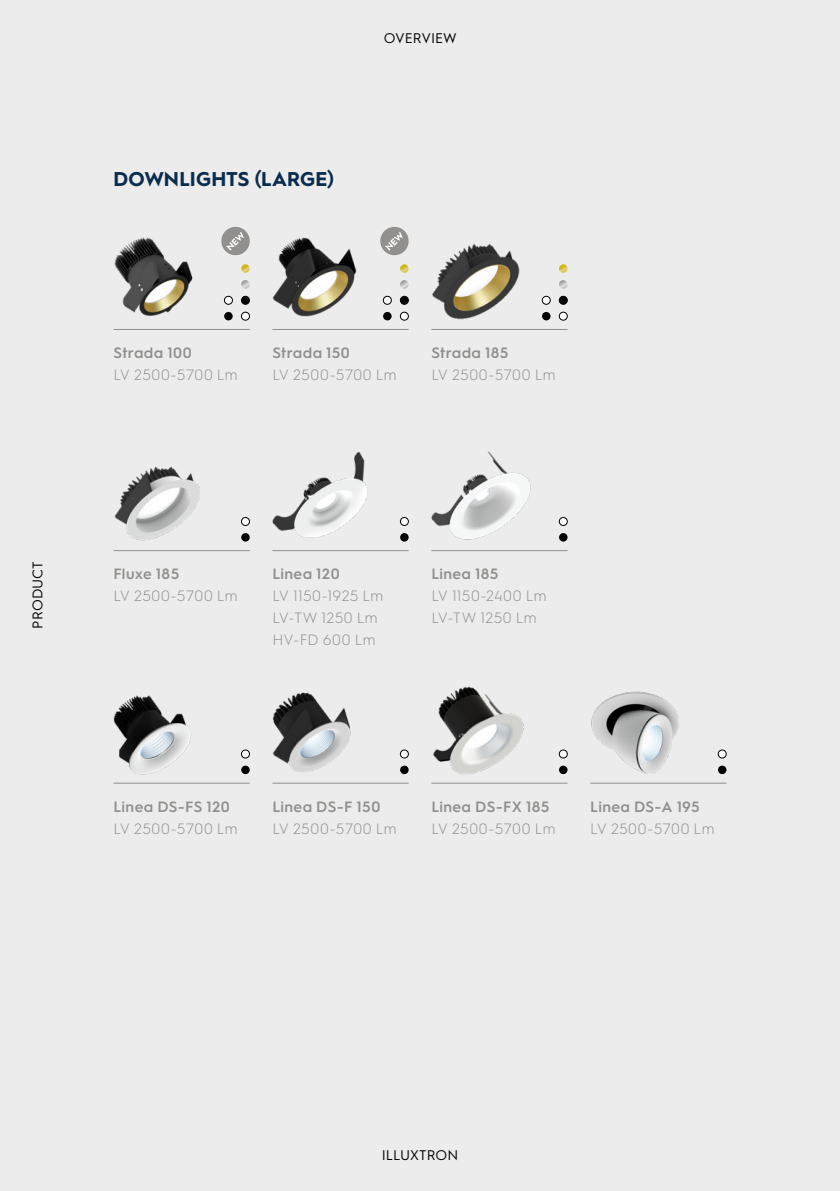
<style>
.page{position:relative;width:840px;height:1191px;background:#fff}
.page>*{position:absolute;margin:0;border:0;box-sizing:border-box;transform-origin:0 0}
.t1{font:700 20px "Hurme Geometric Sans 1";letter-spacing:.01em;color:#0b2d4d}
.t2{font:300 15px/22px "Hurme Geometric Sans 1";letter-spacing:.015em;color:#91908e}
.t3{font:600 15px "Hurme Geometric Sans 1";letter-spacing:.02em;color:#91908e}
.t4{font:14px "Hurme Geometric Sans 1";color:#000}
</style>
<div class="page">
<div style="left:0;top:0;width:839px;height:1191px;background:#ececec"></div>
<img style="left:272px;top:452px;width:96px;height:86px">
<img style="left:432px;top:244px;width:128px;height:77px">
<img style="left:431px;top:451px;width:131px;height:91px">
<img style="left:114px;top:466px;width:86px;height:75px">
<hr style="left:272px;top:550px;width:136px;height:1px;background:#91908e">
<hr style="left:431px;top:329px;width:136px;height:1px;background:#91908e">
<hr style="left:431px;top:550px;width:136px;height:1px;background:#91908e">
<hr style="left:113px;top:550px;width:136px;height:1px;background:#91908e">
<img style="left:272px;top:692px;width:79px;height:80px">
<img style="left:433px;top:686px;width:91px;height:89px">
<img style="left:591px;top:691px;width:135px;height:82px">
<hr style="left:272px;top:783px;width:136px;height:1px;background:#91908e">
<hr style="left:431px;top:783px;width:136px;height:1px;background:#91908e">
<hr style="left:590px;top:783px;width:136px;height:1px;background:#91908e">
<img style="left:114px;top:237px;width:79px;height:79px">
<hr style="left:113px;top:329px;width:136px;height:1px;background:#91908e">
<svg style="left:221px;top:226px;width:29px;height:30px"></svg>
<img style="left:272px;top:237px;width:85px;height:80px">
<hr style="left:272px;top:329px;width:136px;height:1px;background:#91908e">
<svg style="left:380px;top:226px;width:29px;height:30px"></svg>
<hr style="left:113px;top:783px;width:136px;height:1px;background:#91908e">
<img style="left:113px;top:695px;width:136px;height:80px">
<div style="left:241px;top:765px;width:8px;height:9px;background:#000;border-radius:50%"></div>
<div style="left:241px;top:750px;width:8px;height:8px;background:#fff;border-radius:50%"></div>
<div style="left:241px;top:749px;width:8px;height:9px;border:1px solid #000;border-radius:50%"></div>
<div style="left:241px;top:533px;width:8px;height:8px;background:#000;border-radius:50%"></div>
<div style="left:241px;top:517px;width:8px;height:8px;background:#fff;border-radius:50%"></div>
<div style="left:241px;top:517px;width:8px;height:9px;border:1px solid #000;border-radius:50%"></div>
<div style="left:400px;top:765px;width:8px;height:9px;background:#000;border-radius:50%"></div>
<div style="left:400px;top:750px;width:8px;height:8px;background:#fff;border-radius:50%"></div>
<div style="left:400px;top:749px;width:8px;height:9px;border:1px solid #000;border-radius:50%"></div>
<div style="left:400px;top:533px;width:8px;height:8px;background:#000;border-radius:50%"></div>
<div style="left:400px;top:517px;width:8px;height:8px;background:#fff;border-radius:50%"></div>
<div style="left:400px;top:517px;width:8px;height:9px;border:1px solid #000;border-radius:50%"></div>
<svg style="left:558px;top:765px;width:9px;height:9px"></svg>
<svg style="left:559px;top:750px;width:8px;height:8px"></svg>
<div style="left:558px;top:749px;width:9px;height:9px;border:1px solid #000;border-radius:50%"></div>
<svg style="left:558px;top:533px;width:9px;height:8px"></svg>
<div style="left:559px;top:517px;width:8px;height:8px;background:#fff;border-radius:50%"></div>
<div style="left:558px;top:517px;width:9px;height:9px;border:1px solid #000;border-radius:50%"></div>
<svg style="left:717px;top:765px;width:9px;height:9px"></svg>
<svg style="left:717px;top:750px;width:8px;height:8px"></svg>
<div style="left:717px;top:749px;width:9px;height:9px;border:1px solid #000;border-radius:50%"></div>
<div style="left:224px;top:312px;width:8px;height:8px;background:#000;border-radius:50%"></div>
<div style="left:224px;top:296px;width:8px;height:8px;background:#fff;border-radius:50%"></div>
<div style="left:224px;top:296px;width:8px;height:8px;border:1px solid #000;border-radius:50%"></div>
<div style="left:383px;top:312px;width:8px;height:8px;background:#000;border-radius:50%"></div>
<div style="left:383px;top:296px;width:8px;height:8px;background:#fff;border-radius:50%"></div>
<div style="left:383px;top:296px;width:8px;height:8px;border:1px solid #000;border-radius:50%"></div>
<div style="left:541px;top:312px;width:9px;height:8px;background:#000;border-radius:50%"></div>
<div style="left:542px;top:296px;width:8px;height:8px;background:#fff;border-radius:50%"></div>
<div style="left:541px;top:296px;width:9px;height:8px;border:1px solid #000;border-radius:50%"></div>
<div style="left:241px;top:312px;width:8px;height:8px;background:#fff;border-radius:50%"></div>
<div style="left:241px;top:312px;width:8px;height:8px;border:1px solid #000;border-radius:50%"></div>
<div style="left:241px;top:296px;width:8px;height:8px;background:#000;border-radius:50%"></div>
<div style="left:241px;top:296px;width:8px;height:8px;border:1px solid #000;border-radius:50%"></div>
<svg style="left:241px;top:280px;width:8px;height:9px"></svg>
<svg style="left:241px;top:264px;width:8px;height:9px"></svg>
<div style="left:400px;top:312px;width:8px;height:8px;background:#fff;border-radius:50%"></div>
<div style="left:400px;top:312px;width:8px;height:8px;border:1px solid #000;border-radius:50%"></div>
<div style="left:400px;top:296px;width:8px;height:8px;background:#000;border-radius:50%"></div>
<div style="left:400px;top:296px;width:8px;height:8px;border:1px solid #000;border-radius:50%"></div>
<svg style="left:400px;top:280px;width:8px;height:9px"></svg>
<svg style="left:400px;top:264px;width:8px;height:9px"></svg>
<div style="left:559px;top:312px;width:8px;height:8px;background:#fff;border-radius:50%"></div>
<div style="left:558px;top:312px;width:9px;height:8px;border:1px solid #000;border-radius:50%"></div>
<div style="left:559px;top:296px;width:8px;height:8px;background:#000;border-radius:50%"></div>
<div style="left:558px;top:296px;width:9px;height:8px;border:1px solid #000;border-radius:50%"></div>
<svg style="left:558px;top:280px;width:9px;height:9px"></svg>
<svg style="left:558px;top:264px;width:9px;height:9px"></svg>
<h1 class="t1" style="left:113px;top:165px;width:222px">DOWNLIGHTS (LARGE)</h1>
<p class="t4" style="left:383px;top:28px;width:74px">OVERVIEW</p>
<p class="t3" style="left:113px;top:342px;width:80px">Strada 100</p>
<p class="t2" style="left:113px;top:363px;width:126px">LV 2500-5700 Lm</p>
<p class="t3" style="left:272px;top:342px;width:79px">Strada 150</p>
<p class="t2" style="left:272px;top:363px;width:126px">LV 2500-5700 Lm</p>
<p class="t3" style="left:431px;top:342px;width:79px">Strada 185</p>
<p class="t2" style="left:431px;top:363px;width:126px">LV 2500-5700 Lm</p>
<p class="t4" style="left:28px;top:628px;width:69px;rotate:-90deg">PRODUCT</p>
<p class="t3" style="left:113px;top:563px;width:67px">Fluxe 185</p>
<p class="t2" style="left:113px;top:584px;width:126px">LV 2500-5700 Lm</p>
<p class="t3" style="left:272px;top:563px;width:69px">Linea 120</p>
<p class="t2" style="left:272px;top:584px;width:112px">LV 1150-1925 Lm<br>LV-TW 1250 Lm<br>HV-FD 600 Lm</p>
<p class="t3" style="left:431px;top:563px;width:69px">Linea 185</p>
<p class="t2" style="left:431px;top:584px;width:117px">LV 1150-2400 Lm<br>LV-TW 1250 Lm</p>
<p class="t3" style="left:113px;top:796px;width:118px">Linea DS-FS 120</p>
<p class="t2" style="left:113px;top:816px;width:126px">LV 2500-5700 Lm</p>
<p class="t3" style="left:272px;top:796px;width:109px">Linea DS-F 150</p>
<p class="t2" style="left:272px;top:816px;width:126px">LV 2500-5700 Lm</p>
<p class="t3" style="left:431px;top:796px;width:119px">Linea DS-FX 185</p>
<p class="t2" style="left:431px;top:816px;width:126px">LV 2500-5700 Lm</p>
<p class="t3" style="left:590px;top:796px;width:111px">Linea DS-A 195</p>
<p class="t2" style="left:590px;top:816px;width:126px">LV 2500-5700 Lm</p>
<p class="t4" style="left:381px;top:1145px;width:78px">ILLUXTRON</p>
</div>
